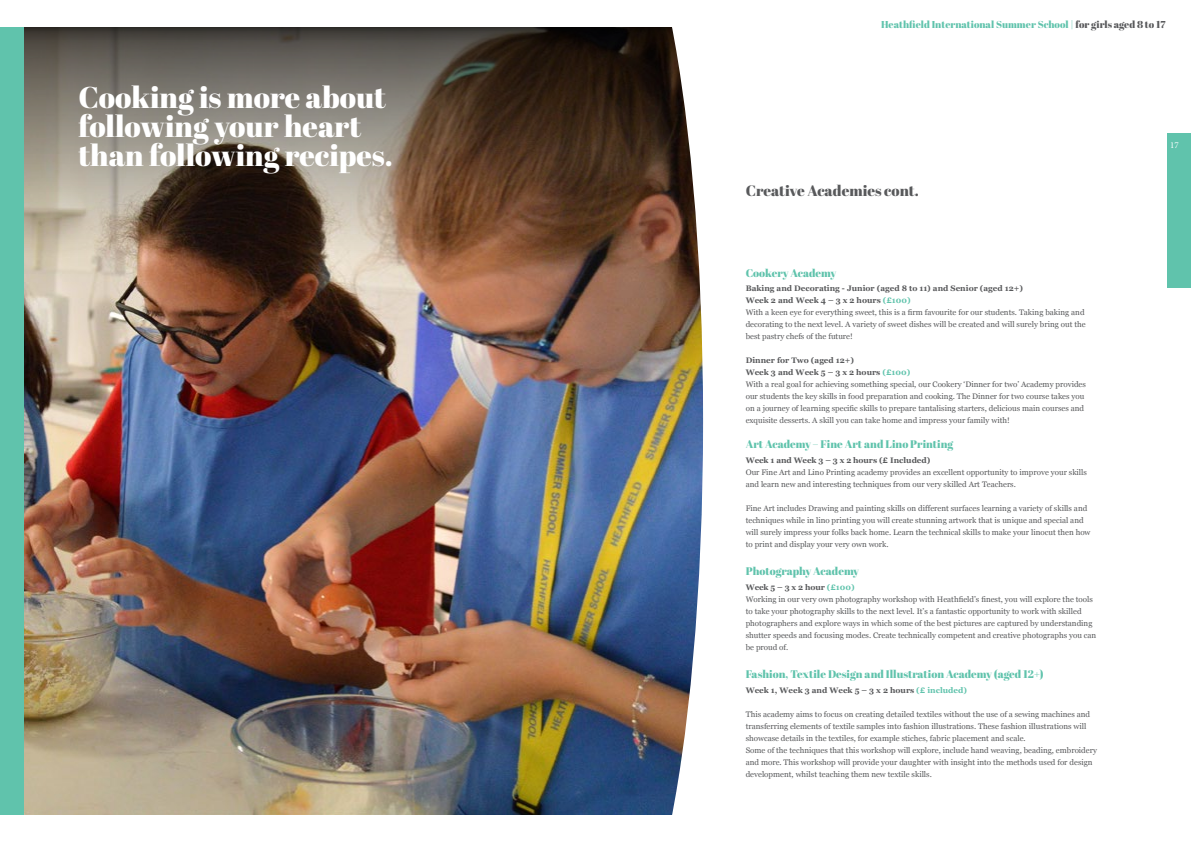
<style>
.page{position:relative;width:1191px;height:842px;background:#fff}
.page>*{position:absolute;margin:0;border:0;box-sizing:border-box;transform-origin:0 0}
.t1{font:30px/29px "Abril Fatface";color:#fff}
.t2{font:15px "Abril Fatface";color:#58595b}
.t3{font:11px "Abril Fatface";color:#60c3ac}
.t4{font:10px "Abril Fatface";color:#60c3ac}
.t5{font:9px "Minion Pro";color:#fff}
.t6{font:8px/12px "Georgia";color:#58595b}
.t7{font:700 8px "Georgia";color:#58595b}
.s1{color:#58595b}
.s2{font-weight:700}
.s3{font-weight:700;color:#60c3ac}
.s4{color:#60c3ac}
</style>
<div class="page">
<img style="left:23px;top:258px;width:643px;height:557px">
<svg style="left:23px;top:27px;width:643px;height:231px;background:#695a4c"></svg>
<img style="left:666px;top:27px;width:38px;height:788px">
<div style="left:0;top:27px;width:23px;height:788px;background:#60c3ac"></div>
<div style="left:1167px;top:133px;width:24px;height:155px;background:#60c3ac"></div>
<h1 class="t1" style="left:78px;top:82px;width:316px">Cooking is more about following your heart than following recipes.</h1>
<p class="t4" style="left:881px;top:17px;width:286px">Heathfield International Summer School | <span class="s1">for girls aged 8 to 17</span></p>
<h2 class="t2" style="left:745px;top:180px;width:174px">Creative Academies cont.</h2>
<h3 class="t3" style="left:745px;top:265px;width:92px">Cookery Academy</h3>
<p class="t6" style="left:745px;top:282px;width:341px"><span class="s2">Baking and Decorating - Junior (aged 8 to 11) and Senior (aged 12+)<br>Week 2 and Week 4 – 3 x 2 hours</span> <span class="s3">(£100)<br></span>With a keen eye for everything sweet, this is a firm favourite for our students. Taking baking and decorating to the next level. A variety of sweet dishes will be created and will surely bring out the best pastry chefs of the future!</p>
<p class="t6" style="left:745px;top:354px;width:342px"><span class="s2">Dinner for Two (aged 12+)<br>Week 3 and Week 5 – 3 x 2 hours</span> <span class="s3">(£100)<br></span>With a real goal for achieving something special, our Cookery ‘Dinner for two’ Academy provides our students the key skills in food preparation and cooking. The Dinner for two course takes you on a journey of learning specific skills to prepare tantalising starters, delicious main courses and exquisite desserts. A skill you can take home and impress your family with!</p>
<h3 class="t3" style="left:745px;top:437px;width:209px">Art Academy – Fine Art and Lino Printing</h3>
<p class="t7" style="left:745px;top:454px;width:186px">Week 1 and Week 3 – 3 x 2 hours (£ Included)</p>
<p class="t6" style="left:745px;top:466px;width:343px">Our Fine Art and Lino Printing academy provides an excellent opportunity to improve your skills and learn new and interesting techniques from our very skilled Art Teachers.</p>
<p class="t6" style="left:745px;top:502px;width:346px">Fine Art includes Drawing and painting skills on different surfaces learning a variety of skills and techniques while in lino printing you will create stunning artwork that is unique and special and will surely impress your folks back home. Learn the technical skills to make your linocut then how to print and display your very own work.</p>
<h3 class="t3" style="left:745px;top:563px;width:115px">Photography Academy</h3>
<p class="t6" style="left:745px;top:581px;width:352px"><span class="s2">Week 5 – 3 x 2 hour</span> <span class="s3">(£100)<br></span>Working in our very own photography workshop with Heathfield’s finest, you will explore the tools to take your photography skills to the next level. It’s a fantastic opportunity to work with skilled photographers and explore ways in which some of the best pictures are captured by understanding shutter speeds and focusing modes. Create technically competent and creative photographs you can be proud of.</p>
<h3 class="t3" style="left:745px;top:666px;width:299px">Fashion, Textile Design and Illustration Academy (aged 12+)</h3>
<p class="t7" style="left:745px;top:684px;width:223px">Week 1, Week 3 and Week 5 – 3 x 2 hours <span class="s4">(£ included)</span></p>
<p class="t6" style="left:745px;top:708px;width:353px">This academy aims to focus on creating detailed textiles without the use of a sewing machines and transferring elements of textile samples into fashion illustrations. These fashion illustrations will showcase details in the textiles, for example stiches, fabric placement and scale.<br>Some of the techniques that this workshop will explore, include hand weaving, beading, embroidery and more. This workshop will provide your daughter with insight into the methods used for design development, whilst teaching them new textile skills.</p>
<p class="t5" style="left:1170px;top:139px;width:10px">17</p>
</div>
